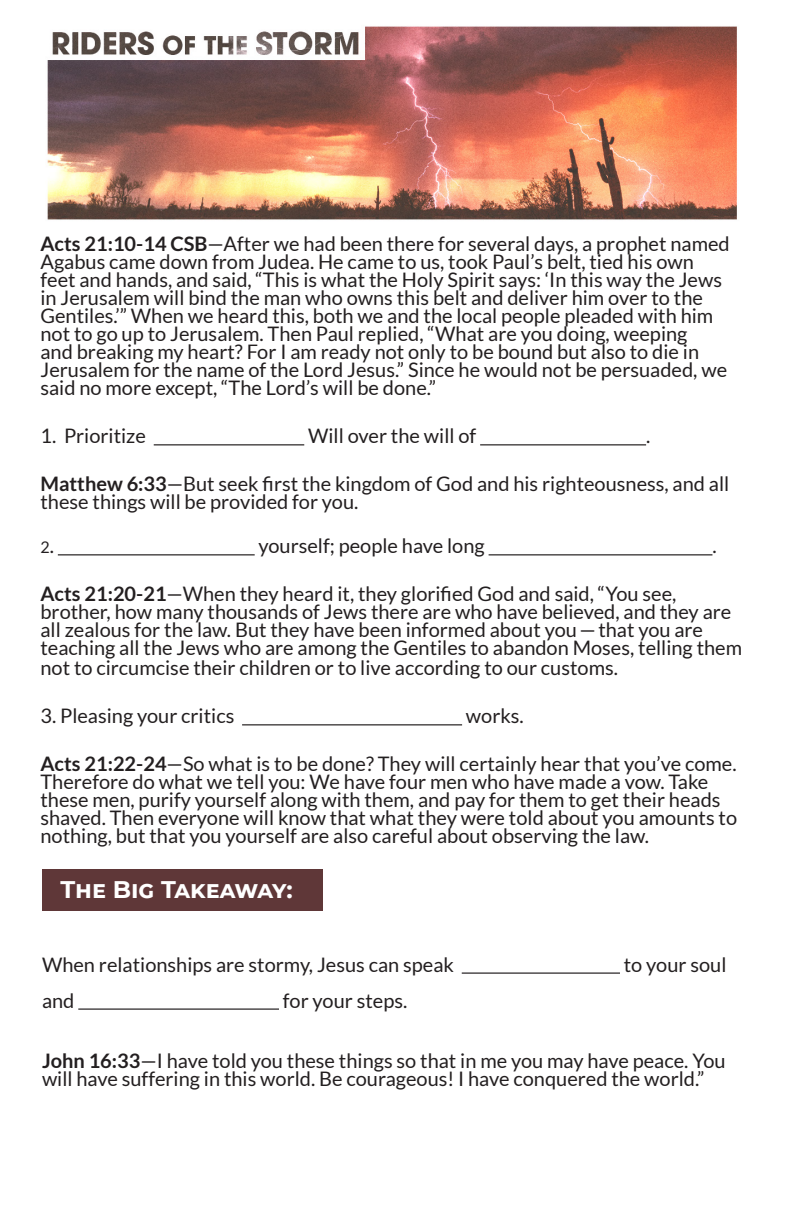
<style>
.page{position:relative;width:792px;height:1224px;background:#fff}
.page>*{position:absolute;margin:0;border:0;box-sizing:border-box;transform-origin:0 0}
.t1{font:700 24px "CMG Sans";color:#fff}
.t2{font:20px/18px "Lato";color:#231f20}
.t3{font:16px "Lato";color:#231f20}
.s1{font-weight:700}
.s2{font-size:20px}
</style>
<div class="page">
<img style="left:47px;top:26px;width:690px;height:194px">
<hr style="left:154px;top:444px;width:150px;height:1px;background:#231f20">
<hr style="left:480px;top:444px;width:166px;height:1px;background:#231f20">
<hr style="left:58px;top:554px;width:197px;height:1px;background:#231f20">
<hr style="left:489px;top:554px;width:223px;height:1px;background:#231f20">
<hr style="left:242px;top:724px;width:220px;height:1px;background:#231f20">
<div style="left:42px;top:869px;width:280px;height:42px;background:#5f3738"></div>
<hr style="left:462px;top:972px;width:158px;height:2px;background:#231f20">
<hr style="left:78px;top:1008px;width:201px;height:2px;background:#231f20">
<p class="t2" style="left:40px;top:235px;width:691px"><span class="s1">Acts 21:10-14 CSB</span>—After we had been there for several days, a prophet named Agabus came down from Judea. He came to us, took Paul’s belt, tied his own feet and hands, and said, “This is what the Holy Spirit says: ‘In this way the Jews in Jerusalem will bind the man who owns this belt and deliver him over to the Gentiles.’” When we heard this, both we and the local people pleaded with him not to go up to Jerusalem. Then Paul replied, “What are you doing, weeping<br>and breaking my heart? For I am ready not only to be bound but also to die in Jerusalem for the name of the Lord Jesus.” Since he would not be persuaded, we said no more except, “The Lord’s will be done.”</p>
<p class="t2" style="left:40px;top:427px;width:107px">1. Prioritize</p>
<p class="t2" style="left:308px;top:427px;width:170px">Will over the will of</p>
<p class="t2" style="left:646px;top:427px;width:6px">.</p>
<p class="t2" style="left:40px;top:475px;width:690px"><span class="s1">Matthew 6:33</span>—But seek first the kingdom of God and his righteousness, and all these things will be provided for you.</p>
<p class="t3" style="left:40px;top:539px;width:15px">2<span class="s2">.</span></p>
<p class="t2" style="left:259px;top:537px;width:228px">yourself; people have long</p>
<p class="t2" style="left:712px;top:537px;width:6px">.</p>
<p class="t2" style="left:40px;top:585px;width:703px"><span class="s1">Acts 21:20-21</span>—When they heard it, they glorified God and said, “You see, brother, how many thousands of Jews there are who have believed, and they are all zealous for the law. But they have been informed about you—that you are teaching all the Jews who are among the Gentiles to abandon Moses, telling them</p>
<p class="t2" style="left:40px;top:659px;width:579px">not to circumcise their children or to live according to our customs.</p>
<p class="t2" style="left:40px;top:707px;width:195px">3. Pleasing your critics</p>
<p class="t2" style="left:466px;top:707px;width:59px">works.</p>
<p class="t2" style="left:40px;top:755px;width:698px"><span class="s1">Acts 21:22-24</span>—So what is to be done? They will certainly hear that you’ve come.<br>Therefore do what we tell you: We have four men who have made a vow. Take these men, purify yourself along with them, and pay for them to get their heads shaved. Then everyone will know that what they were told about you amounts to nothing, but that you yourself are also careful about observing the law.</p>
<p class="t1" style="left:60px;top:872px;width:234px">The Big Takeaway:</p>
<p class="t2" style="left:42px;top:955px;width:414px">When relationships are stormy, Jesus can speak</p>
<p class="t2" style="left:624px;top:955px;width:104px">to your soul</p>
<p class="t2" style="left:42px;top:991px;width:34px">and</p>
<p class="t2" style="left:283px;top:991px;width:126px">for your steps.</p>
<p class="t2" style="left:42px;top:1051px;width:685px"><span class="s1">John 16:33</span>—I have told you these things so that in me you may have peace. You will have suffering in this world. Be courageous! I have conquered the world.”</p>
</div>
